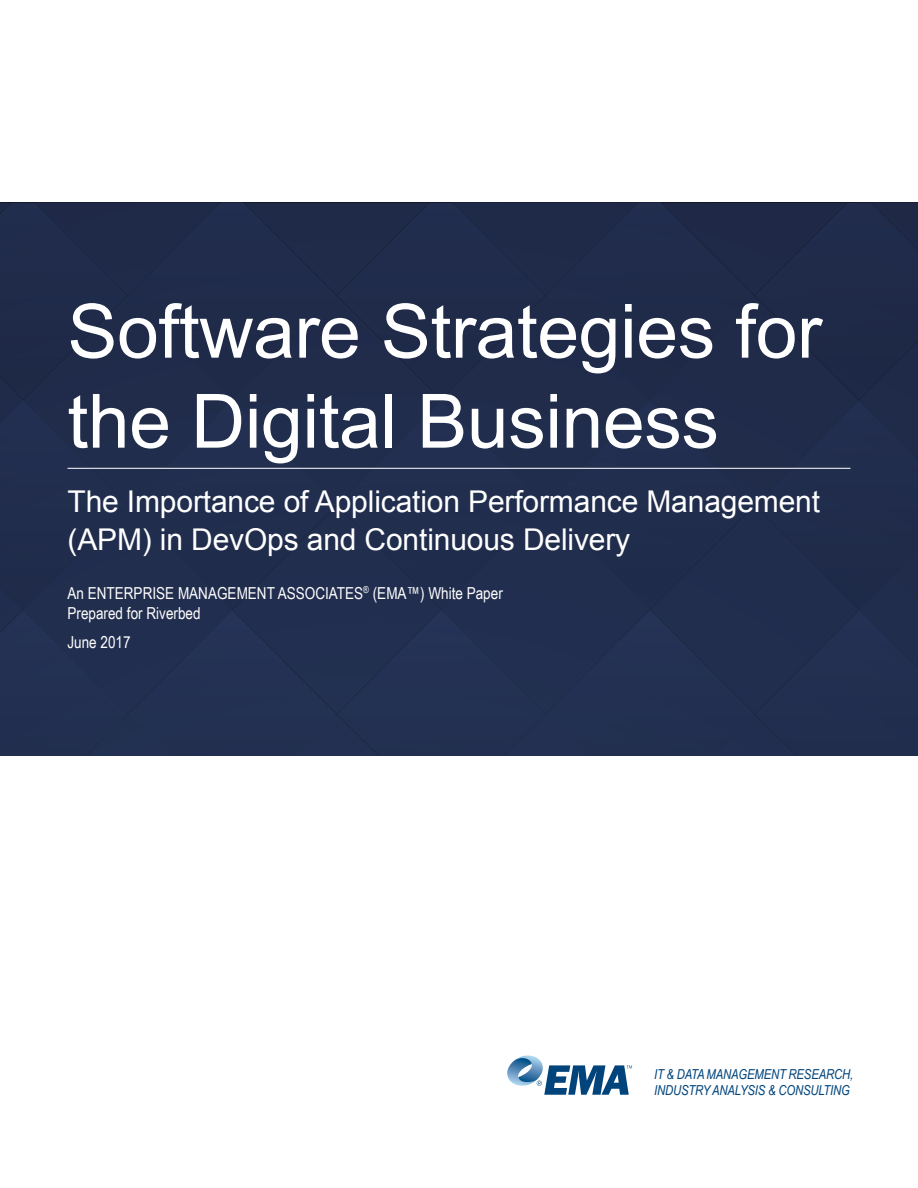
<style>
.page{position:relative;width:918px;height:1188px;background:#fff}
.page>*{position:absolute;margin:0;border:0;box-sizing:border-box;transform-origin:0 0}
.Cover_Header{font:75px/90px "Arial";letter-spacing:-.005em;color:#fff}
.Cover_subhead_info{font:30px/37.8px "Arial";letter-spacing:-.005em;color:#fff}
.Cover_info{font:16.5px/19.8px "Arial Narrow";color:#fff}
.t1{font:italic 13.65px/16.2px "Arial Narrow";letter-spacing:-.01em;color:#00447b}
</style>
<div class="page">
<svg style="left:507px;top:1056px;width:125px;height:39px"></svg>
<div style="left:0;top:202px;width:918px;height:554px;background:#212d4c"></div>
<hr style="left:68px;top:468px;width:782px;height:1px;background:#fff">
<p class="Cover_Header" style="left:68px;top:287px;width:756px">Software Strategies for the Digital Business</p>
<p class="Cover_subhead_info" style="left:68px;top:483px;width:754px">The Importance of Application Performance Management (APM) in DevOps and Continuous Delivery</p>
<p class="Cover_info" style="left:68px;top:583px;width:437px">An ENTERPRISE MANAGEMENT ASSOCIATES<sup>®</sup> (EMA™) White Paper<br>Prepared for Riverbed</p>
<p class="Cover_info" style="left:68px;top:632px;width:65px">June 2017</p>
<p class="t1" style="left:654px;top:1065px;width:201px">IT &amp; DATA MANAGEMENT RESEARCH,<br>INDUSTRY ANALYSIS &amp; CONSULTING</p>
</div>
